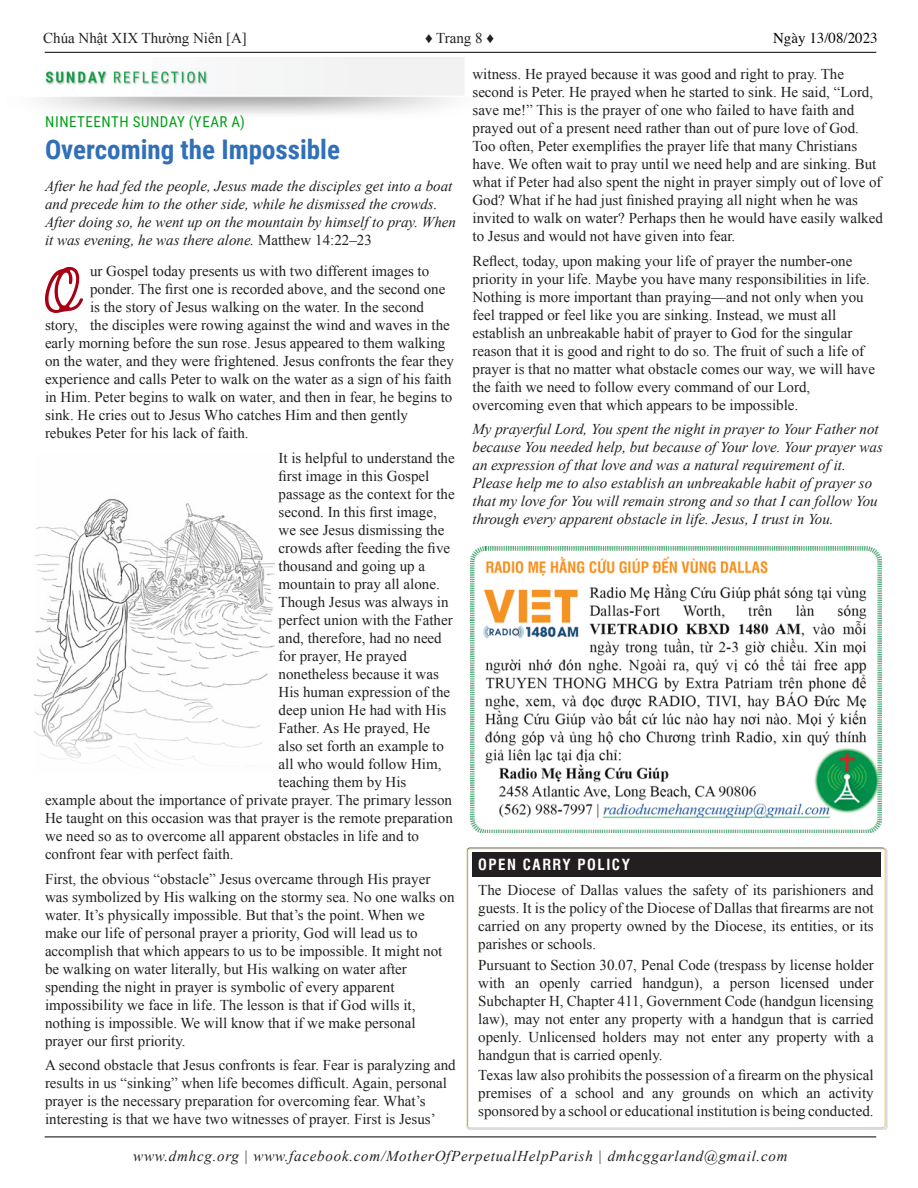
<style>
.page{position:relative;width:918px;height:1188px;background:#fff}
.page>*{position:absolute;margin:0;border:0;box-sizing:border-box;transform-origin:0 0}
.Sunday_Reflection_Title{font:700 27px "Roboto Condensed";color:#3170b8}
.REFLECTION_TNR_10_body{font:15px/18px "Times New Roman";color:#231f20}
.Times_NR_10_12_VN_body{font:15px/18px "Times New Roman";color:#231f20;text-align:justify}
.REFLECTION_TNR_10_Italic_body{font:italic 15px/18px "Times New Roman";color:#231f20}
.REFLECTION_TNR_10_body_First{font:15px "Times New Roman";color:#231f20}
.REFLECTION_TNR_10_Italic_body-2{font:italic 15px "Times New Roman";letter-spacing:.05em;color:#231f20}
.Sunday_in_Ordinary_Time{font:15px "Roboto Condensed";letter-spacing:.035em;color:#00a018}
.UTM_Swiss_CB_Title-Viet{font:700 15px "UTM Swiss Condensed";letter-spacing:.1em;color:#fff}
.t1{font:15px "Times";color:#040503}
.s1{font-style:normal}
</style>
<div class="page">
<div style="left:467px;top:847px;width:427px;height:282px;background:#231f20;opacity:.75"></div>
<img style="left:470px;top:546px;width:412px;height:286px">
<img style="left:42px;top:57px;width:422px;height:58px">
<img style="left:35px;top:498px;width:240px;height:263px">
<svg style="left:45px;top:267px;width:38px;height:46px"></svg>
<hr style="left:45px;top:1137px;width:831px;height:1px;background:#000">
<hr style="left:45px;top:52px;width:831px;height:1px;background:#000">
<p class="REFLECTION_TNR_10_body" style="left:43px;top:29px;width:205px">Chúa Nhật XIX Thường Niên [A]</p>
<p class="REFLECTION_TNR_10_body" style="left:425px;top:29px;width:71px">♦ Trang 8 ♦</p>
<p class="t1" style="left:773px;top:24px;width:106px">Ngày 13/08/2023</p>
<p class="Sunday_in_Ordinary_Time" style="left:45px;top:111px;width:201px">NINETEENTH SUNDAY (YEAR A)</p>
<p class="Sunday_Reflection_Title" style="left:45px;top:131px;width:296px">Overcoming the Impossible</p>
<p class="REFLECTION_TNR_10_Italic_body" style="left:45px;top:176px;width:413px">After he had fed the people, Jesus made the disciples get into a boat and precede him to the other side, while he dismissed the crowds.<br>After doing so, he went up on the mountain by himself to pray. When it was evening, he was there alone. <span class="s1">Matthew 14:22–23</span></p>
<p class="REFLECTION_TNR_10_body_First" style="left:90px;top:261px;width:341px">ur Gospel today presents us with two different images to</p>
<p class="REFLECTION_TNR_10_body_First" style="left:90px;top:279px;width:357px">ponder. The first one is recorded above, and the second one</p>
<p class="REFLECTION_TNR_10_body_First" style="left:90px;top:297px;width:336px">is the story of Jesus walking on the water. In the second</p>
<p class="REFLECTION_TNR_10_body_First" style="left:45px;top:315px;width:406px">story, the disciples were rowing against the wind and waves in the</p>
<p class="REFLECTION_TNR_10_body_First" style="left:45px;top:333px;width:402px">early morning before the sun rose. Jesus appeared to them walking</p>
<p class="REFLECTION_TNR_10_body_First" style="left:45px;top:351px;width:410px">on the water, and they were frightened. Jesus confronts the fear they</p>
<p class="REFLECTION_TNR_10_body_First" style="left:45px;top:369px;width:408px">experience and calls Peter to walk on the water as a sign of his faith</p>
<p class="REFLECTION_TNR_10_body_First" style="left:45px;top:387px;width:409px">in Him. Peter begins to walk on water, and then in fear, he begins to</p>
<p class="REFLECTION_TNR_10_body_First" style="left:45px;top:405px;width:365px">sink. He cries out to Jesus Who catches Him and then gently</p>
<p class="REFLECTION_TNR_10_body_First" style="left:45px;top:423px;width:205px">rebukes Peter for his lack of faith.</p>
<p class="REFLECTION_TNR_10_body" style="left:279px;top:449px;width:178px">It is helpful to understand the</p>
<p class="REFLECTION_TNR_10_body" style="left:279px;top:467px;width:152px">first image in this Gospel</p>
<p class="REFLECTION_TNR_10_body" style="left:279px;top:485px;width:178px">passage as the context for the</p>
<p class="REFLECTION_TNR_10_body" style="left:279px;top:503px;width:160px">second. In this first image,</p>
<p class="REFLECTION_TNR_10_body" style="left:279px;top:521px;width:167px">we see Jesus dismissing the</p>
<p class="REFLECTION_TNR_10_body" style="left:279px;top:539px;width:173px">crowds after feeding the five</p>
<p class="REFLECTION_TNR_10_body" style="left:279px;top:557px;width:148px">thousand and going up a</p>
<p class="REFLECTION_TNR_10_body" style="left:279px;top:575px;width:163px">mountain to pray all alone.</p>
<p class="REFLECTION_TNR_10_body" style="left:279px;top:593px;width:171px">Though Jesus was always in</p>
<p class="REFLECTION_TNR_10_body" style="left:279px;top:611px;width:176px">perfect union with the Father</p>
<p class="REFLECTION_TNR_10_body" style="left:279px;top:629px;width:165px">and, therefore, had no need</p>
<p class="REFLECTION_TNR_10_body" style="left:279px;top:647px;width:130px">for prayer, He prayed</p>
<p class="REFLECTION_TNR_10_body" style="left:279px;top:665px;width:162px">nonetheless because it was</p>
<p class="REFLECTION_TNR_10_body" style="left:279px;top:683px;width:173px">His human expression of the</p>
<p class="REFLECTION_TNR_10_body" style="left:279px;top:701px;width:169px">deep union He had with His</p>
<p class="REFLECTION_TNR_10_body" style="left:279px;top:719px;width:153px">Father. As He prayed, He</p>
<p class="REFLECTION_TNR_10_body" style="left:279px;top:737px;width:167px">also set forth an example to</p>
<p class="REFLECTION_TNR_10_body" style="left:279px;top:755px;width:164px">all who would follow Him,</p>
<p class="REFLECTION_TNR_10_body" style="left:279px;top:773px;width:129px">teaching them by His</p>
<p class="REFLECTION_TNR_10_body" style="left:45px;top:791px;width:409px">example about the importance of private prayer. The primary lesson</p>
<p class="REFLECTION_TNR_10_body" style="left:45px;top:809px;width:409px">He taught on this occasion was that prayer is the remote preparation</p>
<p class="REFLECTION_TNR_10_body" style="left:45px;top:827px;width:376px">we need so as to overcome all apparent obstacles in life and to</p>
<p class="REFLECTION_TNR_10_body" style="left:45px;top:845px;width:190px">confront fear with perfect faith.</p>
<p class="REFLECTION_TNR_10_body" style="left:45px;top:869px;width:411px">First, the obvious “obstacle” Jesus overcame through His prayer was symbolized by His walking on the stormy sea. No one walks on water. It’s physically impossible. But that’s the point. When we make our life of personal prayer a priority, God will lead us to accomplish that which appears to us to be impossible. It might not be walking on water literally, but His walking on water after spending the night in prayer is symbolic of every apparent impossibility we face in life. The lesson is that if God wills it, nothing is impossible. We will know that if we make personal prayer our first priority.</p>
<p class="REFLECTION_TNR_10_body" style="left:45px;top:1056px;width:412px">A second obstacle that Jesus confronts is fear. Fear is paralyzing and results in us “sinking” when life becomes difficult. Again, personal prayer is the necessary preparation for overcoming fear. What’s interesting is that we have two witnesses of prayer. First is Jesus’</p>
<p class="REFLECTION_TNR_10_body" style="left:472px;top:65px;width:412px">witness. He prayed because it was good and right to pray. The second is Peter. He prayed when he started to sink. He said, “Lord, save me!” This is the prayer of one who failed to have faith and prayed out of a present need rather than out of pure love of God.<br>Too often, Peter exemplifies the prayer life that many Christians have. We often wait to pray until we need help and are sinking. But what if Peter had also spent the night in prayer simply out of love of God? What if he had just finished praying all night when he was invited to walk on water? Perhaps then he would have easily walked to Jesus and would not have given into fear.</p>
<p class="REFLECTION_TNR_10_body" style="left:472px;top:251px;width:404px">Reflect, today, upon making your life of prayer the number-one priority in your life. Maybe you have many responsibilities in life.<br>Nothing is more important than praying—and not only when you feel trapped or feel like you are sinking. Instead, we must all establish an unbreakable habit of prayer to God for the singular reason that it is good and right to do so. The fruit of such a life of prayer is that no matter what obstacle comes our way, we will have the faith we need to follow every command of our Lord, overcoming even that which appears to be impossible.</p>
<p class="REFLECTION_TNR_10_Italic_body" style="left:472px;top:420px;width:412px">My prayerful Lord, You spent the night in prayer to Your Father not because You needed help, but because of Your love. Your prayer was an expression of that love and was a natural requirement of it.<br>Please help me to also establish an unbreakable habit of prayer so that my love for You will remain strong and so that I can follow You through every apparent obstacle in life. Jesus, I trust in You.</p>
<p class="UTM_Swiss_CB_Title-Viet" style="left:478px;top:853px;width:153px">OPEN CARRY POLICY</p>
<p class="Times_NR_10_12_VN_body" style="left:478px;top:881px;width:397px">The Diocese of Dallas values the safety of its parishioners and guests. It is the policy of the Diocese of Dallas that firearms are not carried on any property owned by the Diocese, its entities, or its parishes or schools.</p>
<p class="Times_NR_10_12_VN_body" style="left:478px;top:956px;width:397px">Pursuant to Section 30.07, Penal Code (trespass by license holder with an openly carried handgun), a person licensed under Subchapter H, Chapter 411, Government Code (handgun licensing law), may not enter any property with a handgun that is carried openly. Unlicensed holders may not enter any property with a handgun that is carried openly.</p>
<p class="Times_NR_10_12_VN_body" style="left:478px;top:1066px;width:397px">Texas law also prohibits the possession of a firearm on the physical premises of a school and any grounds on which an activity sponsored by a school or educational institution is being conducted.</p>
<p class="REFLECTION_TNR_10_Italic_body-2" style="left:133px;top:1146px;width:656px">www.dmhcg.org | www.facebook.com/MotherOfPerpetualHelpParish | dmhcggarland@gmail.com</p>
</div>
